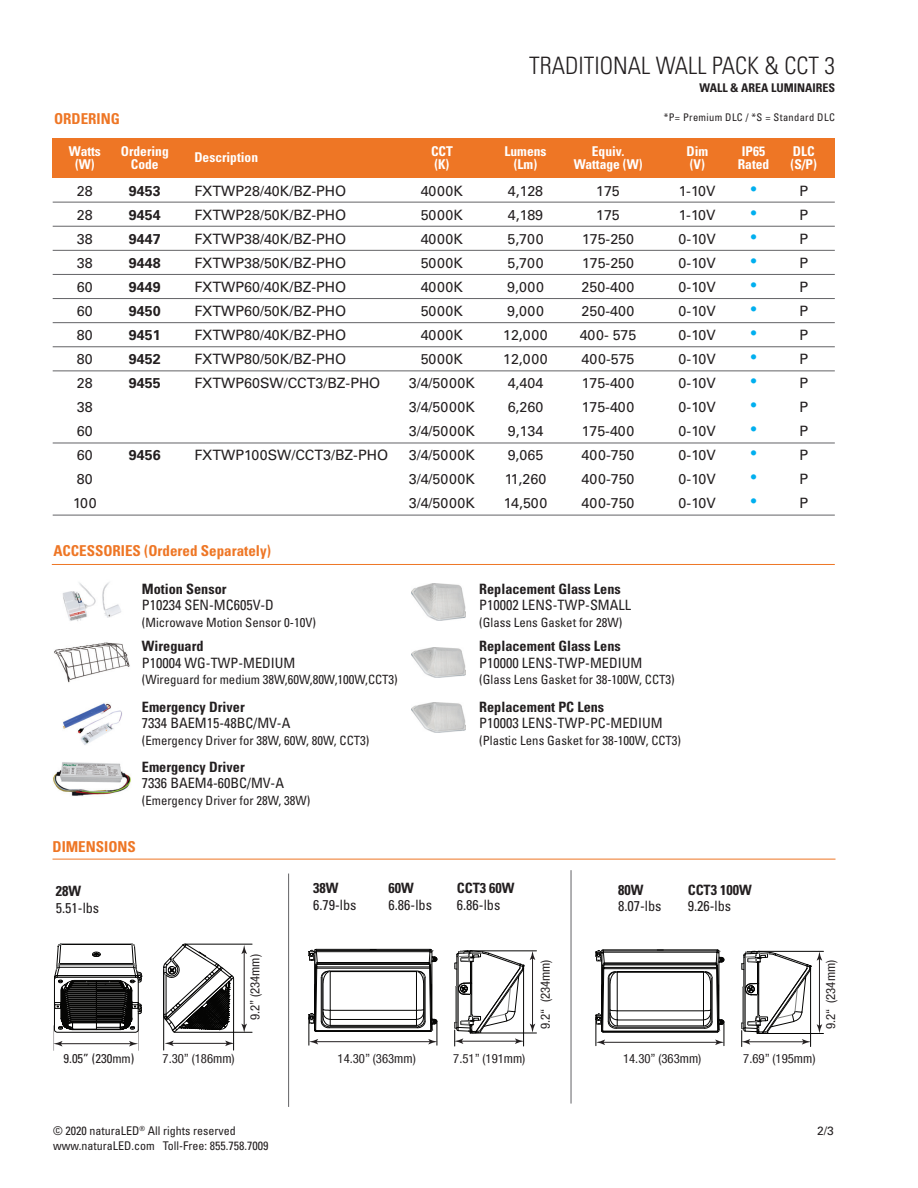
<style>
.page{position:relative;width:918px;height:1188px;background:#fff}
.page>*{position:absolute;margin:0;border:0;box-sizing:border-box;transform-origin:0 0}
.t1{font:300 condensed 24px "Univers";color:#231f20}
.t2{font:700 condensed 15px "Univers";color:#ee7625}
.t3{font:14.25px/24px "Univers";color:#231f20}
.t4{font:condensed 14.25px "Univers";color:#231f20}
.t5{font:700 condensed 14.25px "Univers";color:#231f20}
.t6{font:14.25px/24px "Univers";letter-spacing:.02em;color:#231f20;text-align:center}
.t7{font:700 14.25px/24px "Univers";color:#231f20;text-align:justify}
.t8{font:14.25px/24px "Univers";color:#00afef;text-align:justify}
.t9{font:700 condensed 13.5px/13.5px "Univers";color:#fff;text-align:center}
.t10{font:condensed 12.75px "Univers";color:#231f20}
.t11{font:condensed 12.75px "Helvetica Neue LT Com";color:#231f20}
.t12{font:condensed 12px/15px "Univers";color:#231f20}
.t13{font:700 condensed 12px "Univers";color:#231f20}
.t14{font:12px "Univers";color:#231f20}
.t15{font:condensed 10.5px "Univers";letter-spacing:.03em;color:#231f20}
</style>
<div class="page">
<div style="left:53px;top:138px;width:782px;height:39px;background:#ee7625"></div>
<hr style="left:53px;top:202px;width:782px;height:1px;background:#636366">
<hr style="left:53px;top:226px;width:782px;height:1px;background:#636366">
<hr style="left:53px;top:250px;width:782px;height:1px;background:#636366">
<hr style="left:53px;top:274px;width:782px;height:1px;background:#636366">
<hr style="left:53px;top:298px;width:782px;height:1px;background:#636366">
<hr style="left:53px;top:322px;width:782px;height:1px;background:#636366">
<hr style="left:53px;top:347px;width:782px;height:1px;background:#636366">
<hr style="left:53px;top:371px;width:782px;height:1px;background:#636366">
<hr style="left:53px;top:443px;width:782px;height:1px;background:#636366">
<hr style="left:53px;top:515px;width:782px;height:1px;background:#636366">
<img style="left:63px;top:703px;width:59px;height:42px">
<img style="left:53px;top:762px;width:78px;height:34px">
<img style="left:63px;top:582px;width:58px;height:39px">
<img style="left:54px;top:642px;width:76px;height:41px">
<img style="left:411px;top:647px;width:54px;height:30px">
<img style="left:411px;top:583px;width:54px;height:37px">
<hr style="left:163px;top:970px;width:1px;height:80px;background:#050504">
<hr style="left:233px;top:978px;width:1px;height:72px;background:#050504">
<hr style="left:185px;top:944px;width:67px;height:1px;background:#050504">
<hr style="left:174px;top:1032px;width:78px;height:1px;background:#050504">
<svg style="left:53px;top:943px;width:89px;height:108px"></svg>
<hr style="left:471px;top:950px;width:65px;height:1px;background:#050504">
<hr style="left:472px;top:1033px;width:64px;height:1px;background:#050504">
<hr style="left:288px;top:874px;width:1px;height:233px;background:#636366">
<hr style="left:571px;top:870px;width:1px;height:234px;background:#636366">
<hr style="left:758px;top:951px;width:66px;height:1px;background:#050504">
<hr style="left:759px;top:1033px;width:65px;height:1px;background:#050504">
<svg style="left:163px;top:943px;width:84px;height:103px"></svg>
<svg style="left:308px;top:948px;width:130px;height:97px"></svg>
<svg style="left:454px;top:950px;width:81px;height:96px"></svg>
<svg style="left:595px;top:949px;width:130px;height:97px"></svg>
<svg style="left:741px;top:950px;width:81px;height:97px"></svg>
<hr style="left:52px;top:564px;width:783px;height:1px;background:#ee7625">
<hr style="left:53px;top:859px;width:783px;height:1px;background:#ee7625">
<img style="left:411px;top:703px;width:54px;height:30px">
<h1 class="t1" style="left:529px;top:51px;width:308px">TRADITIONAL WALL PACK &amp; CCT 3</h1>
<p class="t13" style="left:699px;top:80px;width:137px">WALL &amp; AREA LUMINAIRES</p>
<p class="t2" style="left:54px;top:109px;width:67px">ORDERING</p>
<p class="t15" style="left:664px;top:111px;width:173px">*P= Premium DLC / *S = Standard DLC</p>
<p class="t9" style="left:121px;top:144px;width:49px">Ordering<br>Code</p>
<p class="t9" style="left:431px;top:144px;width:23px;text-align:left">CCT (K)</p>
<p class="t9" style="left:69px;top:144px;width:34px">Watts (W)</p>
<p class="t9" style="left:738px;top:144px;width:33px">IP65<br>Rated</p>
<p class="t8" style="left:751px;top:177px;width:7px">• • • • • • • • • • • • • •</p>
<p class="t9" style="left:505px;top:144px;width:43px">Lumens (Lm)</p>
<p class="t9" style="left:574px;top:144px;width:70px">Equiv.<br>Wattage (W)</p>
<p class="t3" style="left:580px;top:179px;width:58px;text-align:center">175<br>175<br>175-250<br>175-250<br>250-400<br>250-400<br>400- 575<br>400-575<br>175-400<br>175-400<br>175-400<br>400-750<br>400-750<br>400-750</p>
<p class="t3" style="left:679px;top:179px;width:39px;text-align:justify">1-10V 1-10V 0-10V 0-10V 0-10V 0-10V 0-10V 0-10V 0-10V 0-10V 0-10V 0-10V 0-10V 0-10V</p>
<p class="t9" style="left:686px;top:144px;width:23px;text-align:left">Dim (V)</p>
<p class="t9" style="left:194px;top:151px;width:65px">Description</p>
<p class="t3" style="left:194px;top:179px;width:188px">FXTWP28/40K/BZ-PHO<br>FXTWP28/50K/BZ-PHO<br>FXTWP38/40K/BZ-PHO<br>FXTWP38/50K/BZ-PHO<br>FXTWP60/40K/BZ-PHO<br>FXTWP60/50K/BZ-PHO<br>FXTWP80/40K/BZ-PHO<br>FXTWP80/50K/BZ-PHO<br>FXTWP60SW/CCT3/BZ-PHO</p>
<p class="t6" style="left:409px;top:179px;width:68px">4000K<br>5000K<br>4000K<br>5000K<br>4000K<br>5000K<br>4000K<br>5000K<br>3/4/5000K<br>3/4/5000K<br>3/4/5000K<br>3/4/5000K<br>3/4/5000K<br>3/4/5000K</p>
<p class="t3" style="left:73px;top:179px;width:25px">28<br>28<br>38<br>38<br>60<br>60<br>80<br>80<br>28<br>38<br>60<br>60<br>80<br>100</p>
<p class="t3" style="left:503px;top:179px;width:46px;text-align:center">4,128<br>4,189<br>5,700<br>5,700<br>9,000<br>9,000<br>12,000<br>12,000<br>4,404<br>6,260<br>9,134<br>9,065<br>11,260<br>14,500</p>
<p class="t7" style="left:129px;top:179px;width:33px">9453<br>9454<br>9447<br>9448<br>9449<br>9450<br>9451<br>9452<br>9455</p>
<p class="t3" style="left:194px;top:443px;width:195px">FXTWP100SW/CCT3/BZ-PHO</p>
<p class="t7" style="left:129px;top:443px;width:33px">9456</p>
<p class="t2" style="left:53px;top:542px;width:219px">ACCESSORIES (Ordered Separately)</p>
<p class="t5" style="left:142px;top:580px;width:86px">Motion Sensor</p>
<p class="t4" style="left:142px;top:596px;width:133px">P10234 SEN-MC605V-D</p>
<p class="t10" style="left:142px;top:614px;width:176px">(Microwave Motion Sensor 0-10V)</p>
<p class="t5" style="left:142px;top:637px;width:63px">Wireguard</p>
<p class="t4" style="left:142px;top:654px;width:155px">P10004 WG-TWP-MEDIUM</p>
<p class="t10" style="left:142px;top:672px;width:257px">(Wireguard for medium 38W,60W,80W,100W,CCT3)</p>
<p class="t5" style="left:142px;top:698px;width:104px">Emergency Driver</p>
<p class="t4" style="left:142px;top:714px;width:150px">7334 BAEM15-48BC/MV-A</p>
<p class="t10" style="left:142px;top:732px;width:229px">(Emergency Driver for 38W, 60W, 80W, CCT3)</p>
<p class="t5" style="left:142px;top:758px;width:104px">Emergency Driver</p>
<p class="t4" style="left:142px;top:774px;width:144px">7336 BAEM4-60BC/MV-A</p>
<p class="t10" style="left:142px;top:792px;width:170px">(Emergency Driver for 28W, 38W)</p>
<p class="t2" style="left:53px;top:838px;width:85px">DIMENSIONS</p>
<p class="t5" style="left:56px;top:882px;width:27px">28W</p>
<p class="t4" style="left:56px;top:899px;width:45px">5.51-lbs</p>
<p class="t5" style="left:313px;top:879px;width:27px">38W</p>
<p class="t4" style="left:313px;top:895px;width:45px">6.79-lbs</p>
<p class="t5" style="left:389px;top:879px;width:27px">60W</p>
<p class="t4" style="left:389px;top:895px;width:45px">6.86-lbs</p>
<p class="t5" style="left:479px;top:580px;width:143px">Replacement Glass Lens</p>
<p class="t4" style="left:479px;top:596px;width:153px">P10002 LENS-TWP-SMALL</p>
<p class="t10" style="left:479px;top:614px;width:145px">(Glass Lens Gasket for 28W)</p>
<p class="t5" style="left:479px;top:637px;width:143px">Replacement Glass Lens</p>
<p class="t4" style="left:479px;top:654px;width:165px">P10000 LENS-TWP-MEDIUM</p>
<p class="t10" style="left:479px;top:672px;width:197px">(Glass Lens Gasket for 38-100W, CCT3)</p>
<p class="t5" style="left:479px;top:698px;width:127px">Replacement PC Lens</p>
<p class="t4" style="left:479px;top:714px;width:185px">P10003 LENS-TWP-PC-MEDIUM</p>
<p class="t10" style="left:479px;top:732px;width:203px">(Plastic Lens Gasket for 38-100W, CCT3)</p>
<p class="t5" style="left:457px;top:879px;width:59px">CCT3 60W</p>
<p class="t4" style="left:457px;top:895px;width:45px">6.86-lbs</p>
<p class="t5" style="left:618px;top:881px;width:27px">80W</p>
<p class="t4" style="left:618px;top:897px;width:45px">8.07-lbs</p>
<p class="t5" style="left:688px;top:881px;width:66px">CCT3 100W</p>
<p class="t4" style="left:688px;top:897px;width:45px">9.26-lbs</p>
<p class="t9" style="left:791px;top:144px;width:28px;text-align:left">DLC (S/P)</p>
<p class="t3" style="left:799px;top:179px;width:10px;text-align:justify">P P P P P P P P P P P P P P</p>
<p class="t10" style="left:64px;top:1050px;width:72px">9.05” (230mm)</p>
<p class="t11" style="left:247px;top:1020px;width:67px;rotate:-90deg">9.2” (234mm)</p>
<p class="t11" style="left:163px;top:1051px;width:74px">7.30” (186mm)</p>
<p class="t11" style="left:338px;top:1051px;width:80px">14.30” (363mm)</p>
<p class="t11" style="left:453px;top:1051px;width:74px">7.51” (191mm)</p>
<p class="t11" style="left:538px;top:1029px;width:71px;rotate:-90deg">9.2“ (234mm)</p>
<p class="t11" style="left:623px;top:1051px;width:80px">14.30” (363mm)</p>
<p class="t11" style="left:743px;top:1051px;width:74px">7.69” (195mm)</p>
<p class="t11" style="left:823px;top:1029px;width:71px;rotate:-90deg">9.2“ (234mm)</p>
<p class="t12" style="left:53px;top:1123px;width:217px">© 2020 naturaLED<sup>®</sup> All rights reserved www.naturaLED.com Toll-Free: 855.758.7009</p>
<p class="t14" style="left:817px;top:1123px;width:18px">2/3</p>
</div>
